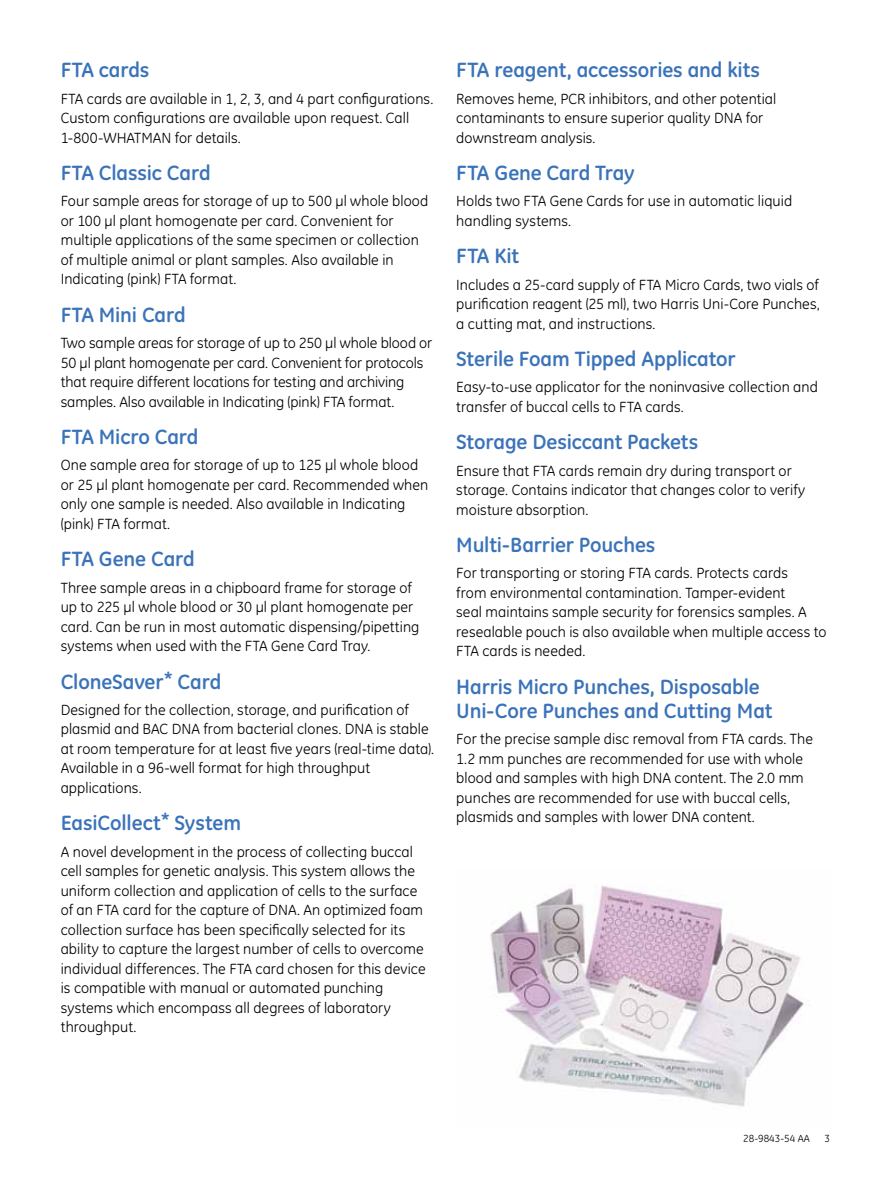
<style>
.page{position:relative;width:891px;height:1188px;background:#fff}
.page>*{position:absolute;margin:0;border:0;box-sizing:border-box;transform-origin:0 0}
.t1{font:700 21px/24px "GE Inspira";letter-spacing:-.005em;color:#3b73b9}
.t2{font:15px/19.5px "GE Inspira";letter-spacing:.005em;color:#000}
.t3{font:10.5px "GE Inspira";color:#000}
</style>
<div class="page">
<img style="left:490px;top:885px;width:319px;height:222px">
<h1 class="t1" style="left:61px;top:58px;width:90px">FTA cards</h1>
<p class="t2" style="left:61px;top:89px;width:374px">FTA cards are available in 1, 2, 3, and 4 part configurations.<br>Custom configurations are -available upon request. Call<br>1-800-WHATMAN for details.</p>
<h1 class="t1" style="left:61px;top:161px;width:152px">FTA Classic Card</h1>
<p class="t2" style="left:61px;top:192px;width:369px">Four sample areas for storage of up to 500 µl whole blood or 100 µl plant homogenate per card. Convenient for multiple applications of the same specimen or collection of multiple animal or plant samples. Also available in Indicating (pink) FTA format.</p>
<h1 class="t1" style="left:61px;top:302px;width:127px">FTA Mini Card</h1>
<p class="t2" style="left:61px;top:333px;width:373px">Two sample areas for storage of up to 250 µl whole blood or 50 µl plant homogenate per card. Convenient for protocols that require different locations for testing and archiving samples. Also available in Indicating (pink) FTA format.</p>
<h1 class="t1" style="left:61px;top:425px;width:139px">FTA Micro Card</h1>
<p class="t2" style="left:61px;top:456px;width:369px">One sample area for storage of up to 125 µl whole blood or 25 µl plant homogenate per card. Recommended when only one sample is needed. Also available in Indicating (pink) FTA format.</p>
<h1 class="t1" style="left:61px;top:547px;width:136px">FTA Gene Card</h1>
<p class="t2" style="left:61px;top:578px;width:360px">Three sample areas in a chipboard frame for storage of up to 225 µl whole blood or 30 µl plant homogenate per card. Can be run in most automatic dispensing/pipetting systems when used with the FTA Gene Card Tray.</p>
<h1 class="t1" style="left:61px;top:669px;width:162px">CloneSaver* Card</h1>
<p class="t2" style="left:61px;top:700px;width:375px">Designed for the collection, storage, and purification of plasmid and BAC DNA from bacterial clones. DNA is stable at room temperature for at least five years (real-time data).<br>Available in a 96-well format for high throughput applications.</p>
<h1 class="t1" style="left:61px;top:811px;width:182px">EasiCollect* System</h1>
<p class="t2" style="left:61px;top:842px;width:366px">A novel development in the process of collecting buccal cell samples for genetic analysis. This system allows the uniform collection and application of cells to the surface of an FTA card for the capture of DNA. An optimized foam collection surface has been specifically selected for its ability to capture the largest number of cells to overcome individual differences. The FTA card chosen for this device is compatible with manual or automated punching systems which encompass all degrees of laboratory throughput.</p>
<h1 class="t1" style="left:456px;top:58px;width:305px">FTA reagent, accessories and kits</h1>
<p class="t2" style="left:456px;top:89px;width:322px">Removes heme, PCR inhibitors, and other -potential contaminants to ensure superior -quality DNA for downstream analysis.</p>
<h1 class="t1" style="left:456px;top:161px;width:180px">FTA Gene Card Tray</h1>
<p class="t2" style="left:456px;top:192px;width:337px">Holds two FTA Gene Cards for use in automatic liquid handling systems.</p>
<h1 class="t1" style="left:456px;top:244px;width:64px">FTA Kit</h1>
<p class="t2" style="left:456px;top:275px;width:365px;text-align:justify">Includes a 25-card supply of FTA Micro Cards, two vials of purification reagent (25 ml), two Harris Uni-Core Punches, a cutting mat, and instructions.</p>
<h1 class="t1" style="left:456px;top:347px;width:281px">Sterile Foam Tipped Applicator</h1>
<p class="t2" style="left:456px;top:378px;width:363px">Easy-to-use applicator for the noninvasive -collection and transfer of buccal cells to FTA cards.</p>
<h1 class="t1" style="left:456px;top:430px;width:244px">Storage Desiccant Packets</h1>
<p class="t2" style="left:456px;top:461px;width:351px">Ensure that FTA cards remain dry during transport or storage. Contains -indicator that changes color to verify moisture absorption.</p>
<h1 class="t1" style="left:456px;top:533px;width:201px">Multi-Barrier Pouches</h1>
<p class="t2" style="left:456px;top:564px;width:372px">For transporting or storing FTA cards. Protects cards<br>from environmental contamination. Tamper-evident<br>seal maintains sample security for forensics samples. A resealable pouch is also available when multiple access to FTA cards is needed.</p>
<h1 class="t1" style="left:456px;top:674px;width:318px">Harris Micro Punches, Disposable<br>Uni-Core Punches and Cutting Mat</h1>
<p class="t2" style="left:456px;top:729px;width:358px">For the precise sample disc removal from FTA cards. The 1.2 mm punches are recommended for use with whole blood and samples with high DNA content. The 2.0 mm punches are recommended for use with buccal cells, plasmids and samples with lower DNA content.</p>
<p class="t3" style="left:743px;top:1132px;width:68px">28-9843-54 AA</p>
<p class="t3" style="left:824px;top:1132px;width:7px">3</p>
</div>
